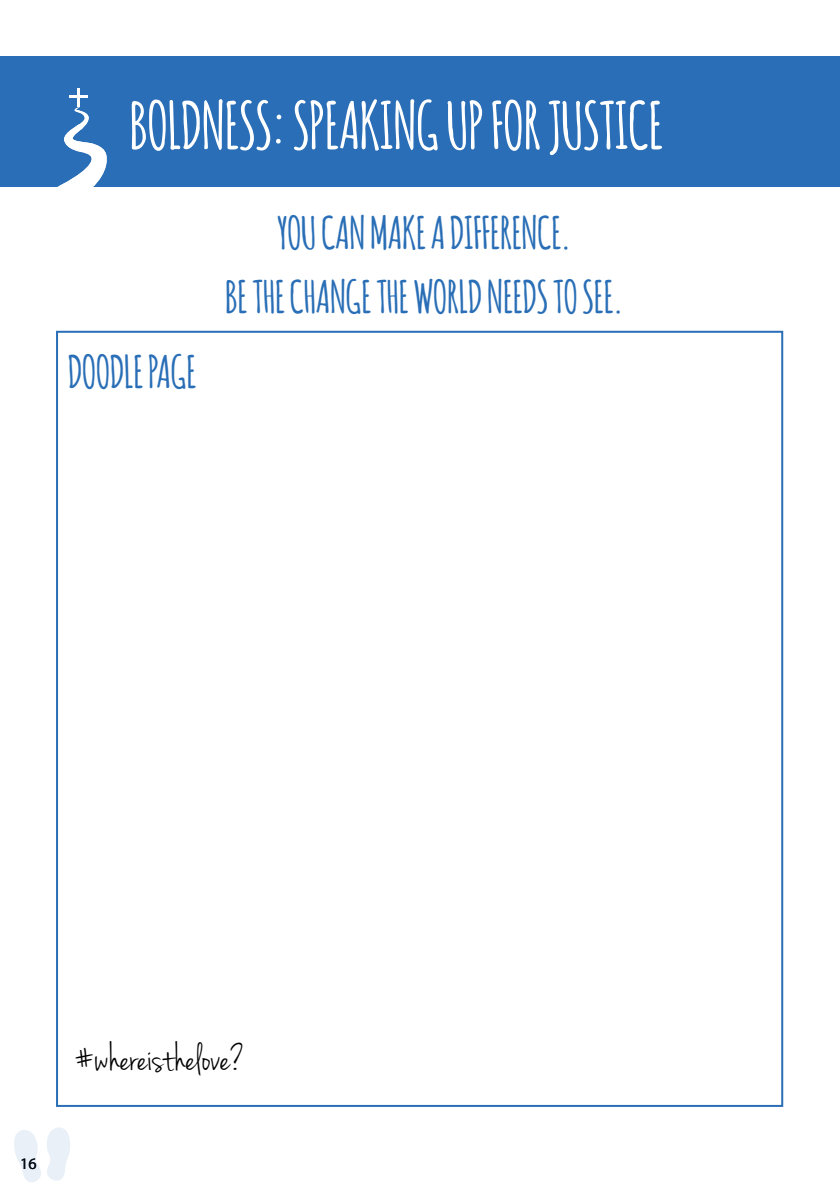
<style>
.page{position:relative;width:840px;height:1191px;background:#fff}
.page>*{position:absolute;margin:0;border:0;box-sizing:border-box;transform-origin:0 0}
.t1{font:700 64px "Amatic";color:#fff}
.t2{font:700 44px/64.2px "Amatic";color:#296eb6;text-align:center}
.t3{font:40px "Jenna Sue";color:#000}
.t4{font:16px "Myriad Pro";color:#000}
</style>
<div class="page">
<div style="left:0;top:57px;width:839px;height:130px;background:#296eb6"></div>
<svg style="left:47px;top:1127px;width:23px;height:53px"></svg>
<svg style="left:14px;top:1130px;width:27px;height:52px"></svg>
<svg style="left:57px;top:88px;width:50px;height:99px"></svg>
<h1 class="t1" style="left:129px;top:80px;width:534px">BOLDNESS: SPEAKING UP FOR JUSTICE</h1>
<p class="t2" style="left:68px;top:338px;width:129px">DOODLE PAGE</p>
<p class="t2" style="left:225px;top:199px;width:399px">YOU CAN MAKE A DIFFERENCE.<br>BE THE CHANGE THE WORLD NEEDS TO SEE.</p>
<p class="t4" style="left:20px;top:1153px;width:18px">16</p>
<p class="t3" style="left:73px;top:1035px;width:173px">#whereisthelove?</p>
</div>
